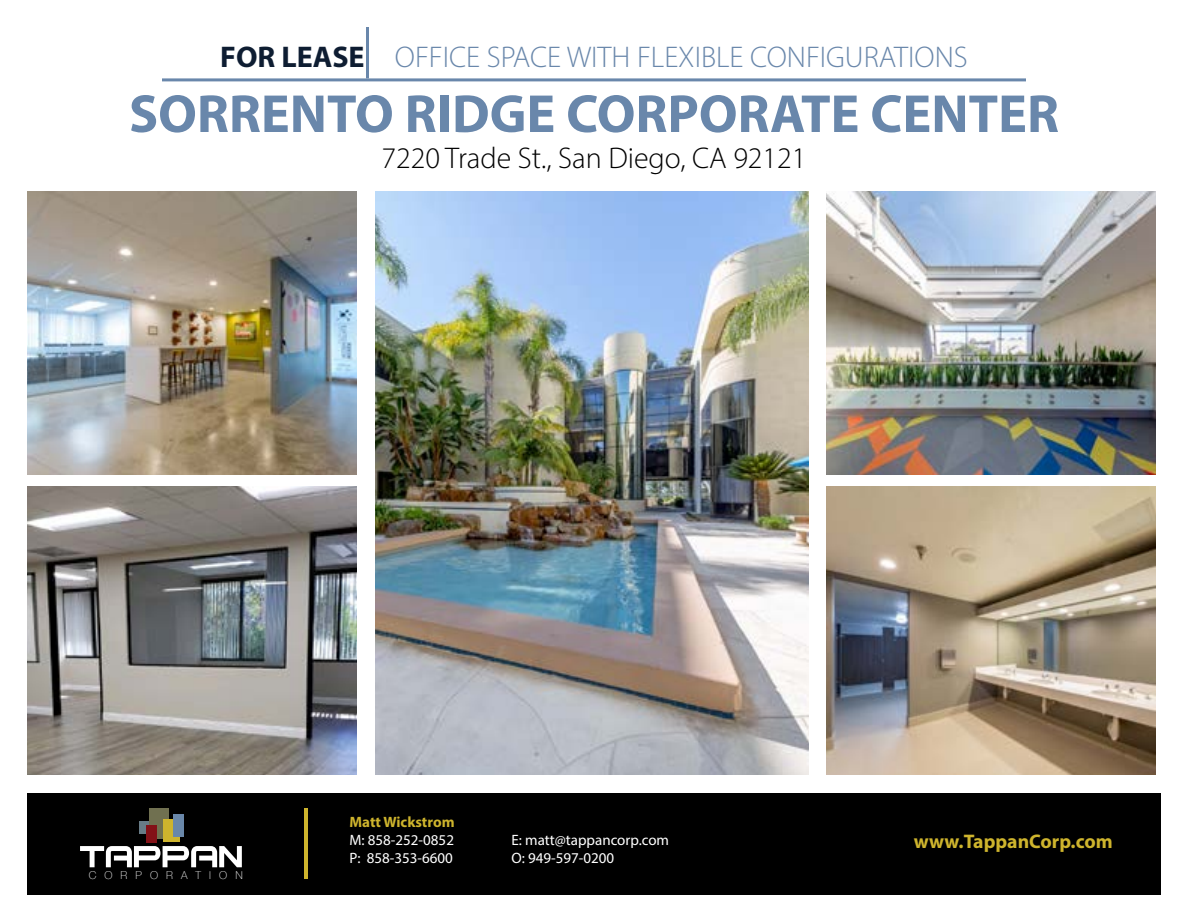
<style>
.page{position:relative;width:1188px;height:918px;background:#fff}
.page>*{position:absolute;margin:0;border:0;box-sizing:border-box;transform-origin:0 0}
.t1{font:700 54px "Myriad Pro";color:#6987ab}
.t2{font:300 30px "Myriad Pro";color:#6987ab}
.t3{font:300 30px "Myriad Pro";color:#000}
.t4{font:700 19.65px "Myriad Pro";color:#ceb42d}
.t5{font:15px "Myriad Pro";color:#fff}
.t6{font:700 15px "Myriad Pro";color:#ceb42d}
.t7{font:100 10.8px "Helvetica Neue";letter-spacing:.74em;color:#fff}
.s1{font-weight:700;color:#0e1d32}
</style>
<div class="page">
<hr style="left:162px;top:78px;width:864px;height:3px;background:#6987ab">
<hr style="left:366px;top:27px;width:3px;height:51px;background:#6987ab">
<img style="left:376px;top:192px;width:433px;height:582px">
<img style="left:826px;top:192px;width:330px;height:282px">
<img style="left:27px;top:192px;width:330px;height:282px">
<img style="left:826px;top:487px;width:330px;height:287px">
<img style="left:27px;top:487px;width:330px;height:287px">
<div style="left:27px;top:793px;width:1134px;height:102px;background:#000"></div>
<svg style="left:80px;top:846px;width:162px;height:21px"></svg>
<div style="left:139px;top:821px;width:13px;height:13px;background:#687c87"></div>
<div style="left:149px;top:808px;width:20px;height:31px;background:#707050"></div>
<div style="left:163px;top:819px;width:17px;height:23px;background:#ceb42d"></div>
<div style="left:174px;top:814px;width:10px;height:23px;background:#6987a9"></div>
<div style="left:146px;top:826px;width:10px;height:17px;background:#831117"></div>
<hr style="left:304px;top:809px;width:4px;height:70px;background:#ceb42d">
<h2 class="t2" style="left:220px;top:39px;width:749px"><span class="s1">FOR LEASE</span> OFFICE SPACE WITH FLEXIBLE CONFIGURATIONS</h2>
<h1 class="t1" style="left:129px;top:79px;width:932px">SORRENTO RIDGE CORPORATE CENTER</h1>
<h2 class="t3" style="left:381px;top:140px;width:427px">7220 Trade St., San Diego, CA 92121</h2>
<p class="t7" style="left:89px;top:867px;width:155px">CORPORATION</p>
<p class="t6" style="left:350px;top:812px;width:107px">Matt Wickstrom</p>
<p class="t5" style="left:350px;top:831px;width:106px">M: 858-252-0852</p>
<p class="t5" style="left:512px;top:831px;width:159px">E: matt@tappancorp.com</p>
<p class="t5" style="left:350px;top:849px;width:105px">P: 858-353-6600</p>
<p class="t5" style="left:512px;top:849px;width:104px">O: 949-597-0200</p>
<h3 class="t4" style="left:914px;top:829px;width:200px">www.TappanCorp.com</h3>
</div>
